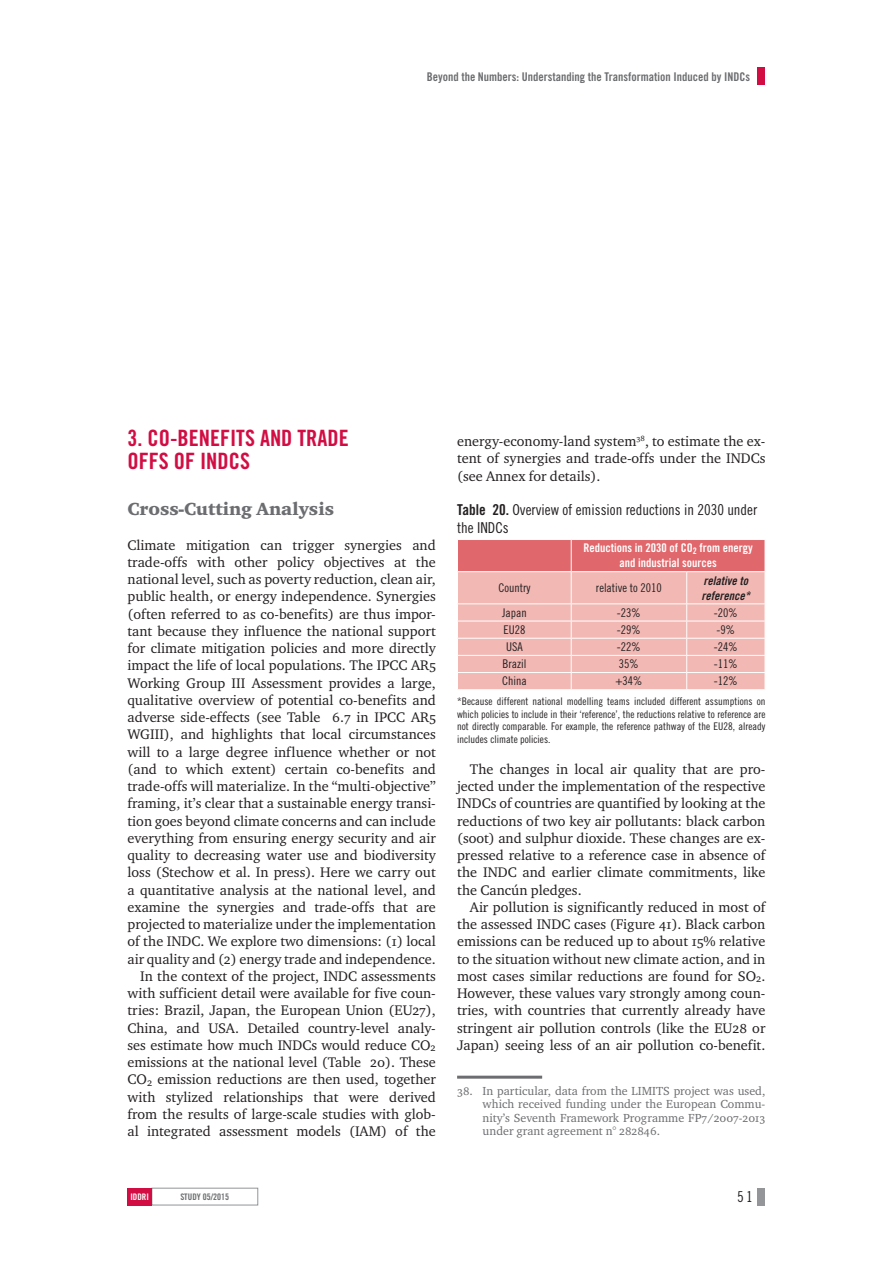
<style>
.page{position:relative;width:893px;height:1263px;background:#fff}
.page>*{position:absolute;margin:0;border:0;box-sizing:border-box;transform-origin:0 0}
.t1{font:22.5px/22.5px "Trade Gothic Bold Cond Twenty";color:#d20d44}
.t2{font:18px "Charter ITC Black";color:#6c6d70}
.TitreTableau{font:15px/18px "Trade Gothic LT Std Cn 18";color:#231f20}
.txtEN{font:14.25px/17.2px "Charter ITC";color:#231f20;text-align:justify}
.txtsansAlinéa{font:14.25px/17.2px "Charter ITC";color:#231f20;text-align:justify}
.NoteBasdePage{font:12px/13.5px "Charter ITC";color:#6c6d70;text-align:justify}
.txtTableau{font:12px "Trade Gothic LT Std Cn 18";color:#231f20}
.None-2{font:12px "Trade Gothic LT Std Bd Cn 20";color:#6c6d70}
.txtTableauTop{font:12px/15px "Trade Gothic LT Std Bd Cn 20";color:#fff;text-align:center}
.txtTableau-2{font:12px/15px "Trade Gothic LT Std Bd Cn 20 Obl";color:#231f20}
.Sources{font:10.5px/12.8px "Trade Gothic LT Std Cn 18";color:#231f20;text-align:justify}
.None-3{font:9px "Trade Gothic LT Std Bd Cn 20";color:#6c6d70}
.t3{font:9px "Trade Gothic LT Std Bd Cn 20";color:#fff}
.s1{font-family:"Trade Gothic LT Std Bd Cn 20"}
</style>
<div class="page">
<div style="left:757px;top:68px;width:8px;height:17px;background:#d20d44"></div>
<div style="left:152px;top:1188px;width:106px;height:17px;border:1px solid #939598"></div>
<div style="left:128px;top:1188px;width:24px;height:17px;background:#d20d44"></div>
<div style="left:757px;top:1188px;width:8px;height:17px;background:#939598"></div>
<svg style="left:458px;top:540px;width:307px;height:150px;background:#eeaaa8"></svg>
<hr style="left:687px;top:689px;width:78px;height:1px;background:#fff">
<hr style="left:457px;top:571px;width:114px;height:1px;background:#fff">
<hr style="left:571px;top:571px;width:116px;height:1px;background:#fff">
<hr style="left:687px;top:571px;width:78px;height:1px;background:#fff">
<hr style="left:457px;top:1076px;width:85px;height:3px;background:#6c6d70">
<p class="None-2" style="left:427px;top:69px;width:325px">Beyond the Numbers: Understanding the Transformation Induced by INDCs</p>
<p class="t1" style="left:128px;top:427px;width:223px">3. CO-BENEFITS AND TRADE<br>OFFS OF INDCS</p>
<p class="t2" style="left:128px;top:498px;width:208px">Cross-Cutting Analysis</p>
<p class="txtsansAlinéa" style="left:128px;top:536px;width:310px">Climate mitigation can trigger synergies and trade-offs with other policy objectives at the national level, such as poverty reduction, clean air, public health, or energy independence. Synergies (often referred to as co-benefits) are thus impor&shy;tant because they influence the national support for climate mitigation policies and more directly impact the life of local populations. The IPCC AR5<br>Working Group III Assessment provides a large, qualitative overview of potential co-benefits and adverse side-effects (see Table 6.7 in IPCC AR5<br>WGIII), and highlights that local circumstances will to a large degree influence whether or not (and to which extent) certain co-benefits and trade-offs will materialize. In the “multi-objective” framing, it’s clear that a sustainable energy transi&shy;tion goes beyond climate concerns and can include everything from ensuring energy security and air quality to decreasing water use and biodiversity loss (Stechow et al. In press). Here we carry out a quantitative analysis at the national level, and examine the synergies and trade-offs that are projected to materialize under the implementation of the INDC. We explore two dimensions: (1) local air quality and (2) energy trade and independence.</p>
<p class="txtEN" style="left:128px;top:967px;width:310px;text-indent:13px">In the context of the project, INDC assessments with sufficient detail were available for five coun&shy;tries: Brazil, Japan, the European Union (EU27), China, and USA. Detailed country-level analy&shy;ses estimate how much INDCs would reduce CO<sub>2 </sub>emissions at the national level (Table 20). These CO<sub>2</sub> emission reductions are then used, together with stylized relationships that were derived from the results of large-scale studies with glob&shy;al integrated assessment models (IAM) of the</p>
<p class="txtEN" style="left:457px;top:433px;width:310px">energy-economy-land system<sup>38</sup>, to estimate the ex&shy;tent of synergies and trade-offs under the INDCs (see Annex for details).</p>
<p class="TitreTableau" style="left:457px;top:501px;width:302px"><span class="s1">Table 20.</span> Overview of emission reductions in 2030 under the INDCs</p>
<p class="txtTableauTop" style="left:583px;top:541px;width:171px">Reductions in 2030 of CO<sub>2</sub> from energy and industrial sources</p>
<p class="txtTableau" style="left:498px;top:581px;width:33px">Country</p>
<p class="txtTableau" style="left:596px;top:581px;width:67px">relative to 2010</p>
<p class="txtTableau-2" style="left:702px;top:573px;width:50px">relative to reference*</p>
<p class="txtTableau" style="left:502px;top:605px;width:26px">Japan</p>
<p class="txtTableau" style="left:617px;top:605px;width:25px">-23%</p>
<p class="txtTableau" style="left:714px;top:605px;width:25px">-20%</p>
<p class="txtTableau" style="left:503px;top:622px;width:23px">EU28</p>
<p class="txtTableau" style="left:617px;top:622px;width:25px">-29%</p>
<p class="txtTableau" style="left:717px;top:622px;width:20px">-9%</p>
<p class="txtTableau" style="left:506px;top:640px;width:18px">USA</p>
<p class="txtTableau" style="left:617px;top:640px;width:25px">-22%</p>
<p class="txtTableau" style="left:714px;top:640px;width:25px">-24%</p>
<p class="txtTableau" style="left:502px;top:657px;width:25px">Brazil</p>
<p class="txtTableau" style="left:619px;top:657px;width:21px">35%</p>
<p class="txtTableau" style="left:714px;top:657px;width:25px">-11%</p>
<p class="txtTableau" style="left:502px;top:674px;width:26px">China</p>
<p class="txtTableau" style="left:615px;top:674px;width:29px">+34%</p>
<p class="txtTableau" style="left:714px;top:674px;width:25px">-12%</p>
<p class="Sources" style="left:457px;top:695px;width:310px">*Because different national modelling teams included different assumptions on which policies to include in their ‘reference’, the reductions relative to reference are not directly comparable. For example, the reference pathway of the EU28, already includes climate policies.</p>
<p class="txtEN" style="left:457px;top:760px;width:310px;text-indent:13px">The changes in local air quality that are pro&shy;jected under the implementation of the respective INDCs of countries are quantified by looking at the reductions of two key air pollutants: black carbon (soot) and sulphur dioxide. These changes are ex&shy;pressed relative to a reference case in absence of the INDC and earlier climate commitments, like the Cancún pledges.</p>
<p class="txtEN" style="left:457px;top:898px;width:310px;text-indent:13px">Air pollution is significantly reduced in most of the assessed INDC cases (Figure 41). Black carbon emissions can be reduced up to about 15% relative to the situation without new climate action, and in most cases similar reductions are found for SO<sub>2</sub>.<br>However, these values vary strongly among coun&shy;tries, with countries that currently already have stringent air pollution controls (like the EU28 or Japan) seeing less of an air pollution co-benefit.</p>
<p class="NoteBasdePage" style="left:483px;top:1084px;width:284px;text-indent:-26px">38. In particular, data from the LIMITS project was used, which received funding under the European Commu&shy;nity’s Seventh Framework Programme FP7/2007-2013 under grant agreement n° 282846.</p>
<p class="t3" style="left:130px;top:1191px;width:20px">IDDRI</p>
<p class="None-3" style="left:180px;top:1191px;width:50px">STUDY 05/2015</p>
<p class="TitreTableau" style="left:737px;top:1188px;width:17px">51</p>
</div>
